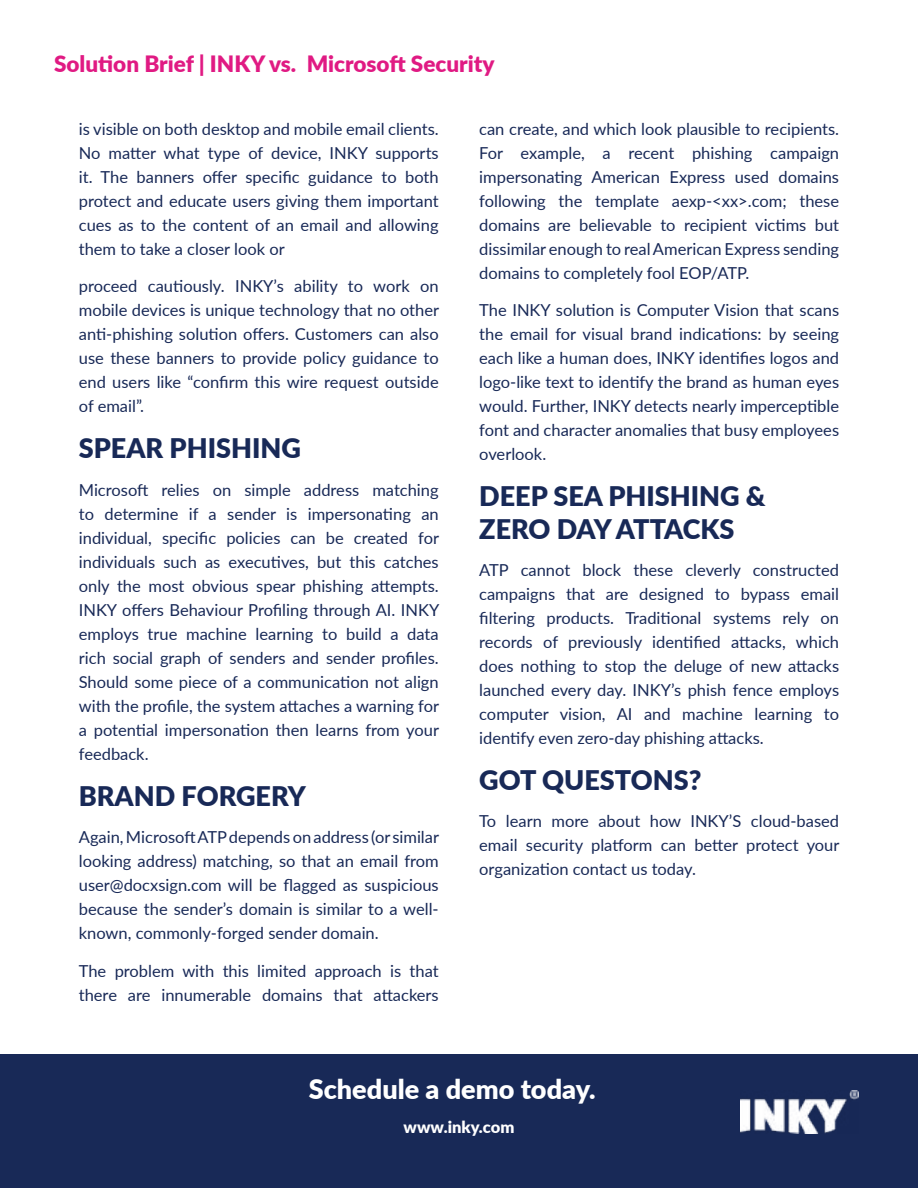
<style>
.page{position:relative;width:918px;height:1188px;background:#fff}
.page>*{position:absolute;margin:0;border:0;box-sizing:border-box;transform-origin:0 0}
.t1{font:900 27px/32.4px "Lato";color:#182957}
.t2{font:900 27px "Lato";color:#fff}
.t3{font:900 22.5px "Lato";color:#e01a83}
.t4{font:16.5px/24px "Lato";color:#182957;text-align:justify}
.t5{font:900 16.5px "Lato";color:#fff}
</style>
<div class="page">
<div style="left:0;top:1054px;width:918px;height:134px;background:#182957"></div>
<img style="left:740px;top:1090px;width:118px;height:44px">
<h2 class="t3" style="left:54px;top:47px;width:442px">Solution Brief | INKY vs. Microsoft Security</h2>
<p class="t4" style="left:79px;top:116px;width:361px">is visible on both desktop and mobile email clients.<br>No matter what type of device, INKY supports it. The banners offer specific guidance to both protect and educate users giving them important cues as to the content of an email and allowing them to take a closer look or</p>
<p class="t4" style="left:79px;top:274px;width:362px">proceed cautiously. INKY’s ability to work on mobile devices is unique technology that no other anti-phishing solution offers. Customers can also use these banners to provide policy guidance to end users like “confirm this wire request outside of email”.</p>
<h1 class="t1" style="left:79px;top:431px;width:224px">SPEAR PHISHING</h1>
<p class="t4" style="left:79px;top:477px;width:362px">Microsoft relies on simple address matching to determine if a sender is impersonating an individual, specific policies can be created for individuals such as executives, but this catches only the most obvious spear phishing attempts.<br>INKY offers Behaviour Profiling through AI. INKY employs true machine learning to build a data rich social graph of senders and sender profiles.<br>Should some piece of a communication not align with the profile, the system attaches a warning for a potential impersonation then learns from your feedback.</p>
<h1 class="t1" style="left:79px;top:778px;width:229px">BRAND FORGERY</h1>
<p class="t4" style="left:79px;top:824px;width:362px">Again, Microsoft ATP depends on address (or similar looking address) matching, so that an email from user@docxsign.com will be flagged as suspicious because the sender’s domain is similar to a well&shy;known, commonly-forged sender domain.</p>
<p class="t4" style="left:79px;top:958px;width:361px">The problem with this limited approach is that there are innumerable domains that attackers</p>
<p class="t4" style="left:479px;top:116px;width:361px">can create, and which look plausible to recipients.<br>For example, a recent phishing campaign impersonating American Express used domains following the template aexp-&lt;xx&gt;.com; these domains are believable to recipient victims but dissimilar enough to real American Express sending domains to completely fool EOP/ATP.</p>
<p class="t4" style="left:479px;top:298px;width:361px">The INKY solution is Computer Vision that scans the email for visual brand indications: by seeing each like a human does, INKY identifies logos and logo-like text to identify the brand as human eyes would. Further, INKY detects nearly imperceptible font and character anomalies that busy employees overlook.</p>
<h1 class="t1" style="left:479px;top:479px;width:288px">DEEP SEA PHISHING &amp;<br>ZERO DAY ATTACKS</h1>
<p class="t4" style="left:479px;top:557px;width:361px">ATP cannot block these cleverly constructed campaigns that are designed to bypass email filtering products. Traditional systems rely on records of previously identified attacks, which does nothing to stop the deluge of new attacks launched every day. INKY’s phish fence employs computer vision, AI and machine learning to identify even zero-day phishing attacks.</p>
<h1 class="t1" style="left:479px;top:763px;width:224px">GOT QUESTONS?</h1>
<p class="t4" style="left:479px;top:809px;width:362px">To learn more about how INKY’S cloud-based email security platform can better protect your organization contact us today.</p>
<h1 class="t2" style="left:309px;top:1069px;width:288px">Schedule a demo today.</h1>
<p class="t5" style="left:404px;top:1114px;width:112px">www.inky.com</p>
</div>
